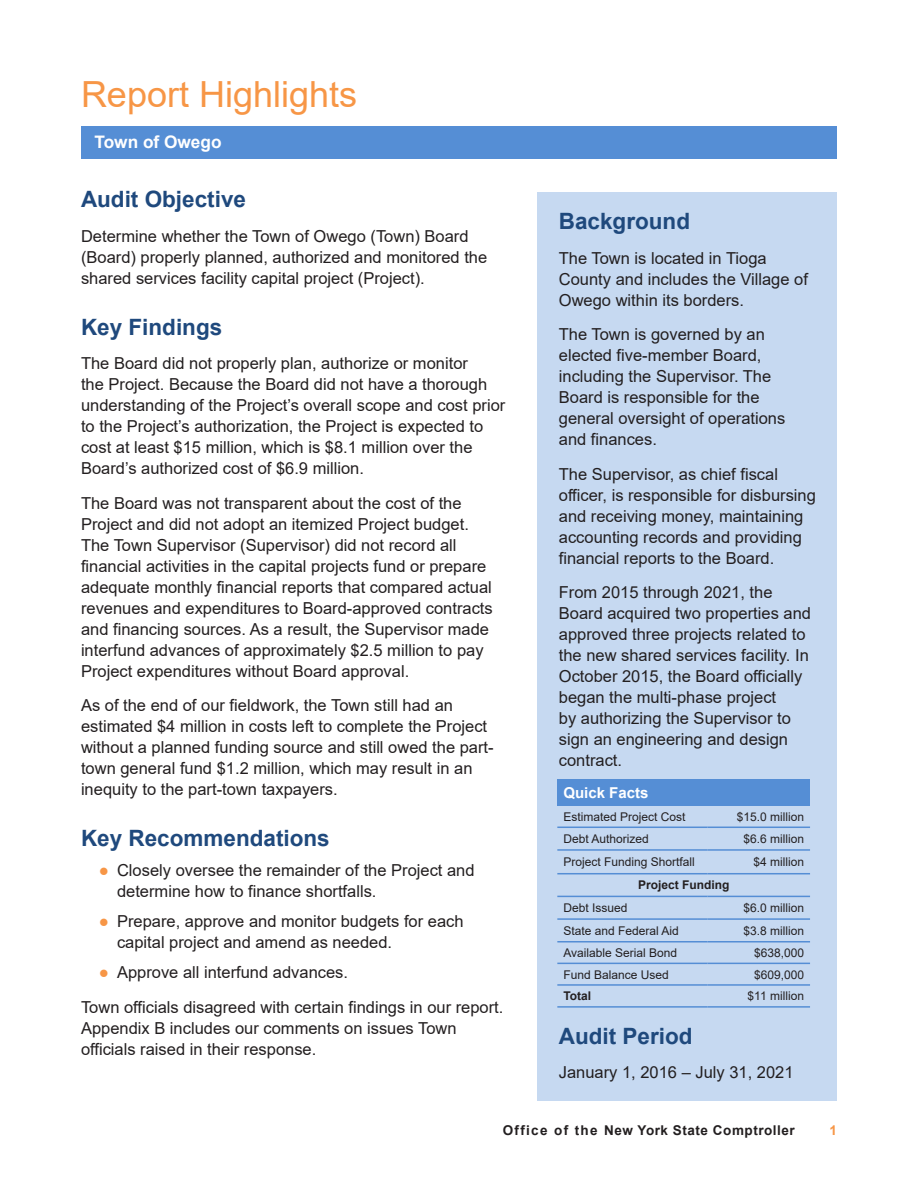
<style>
.page{position:relative;width:918px;height:1188px;background:#fff}
.page>*{position:absolute;margin:0;border:0;box-sizing:border-box;transform-origin:0 0}
.Section_Heads{font:36px "Arial";color:#f79646}
._2_Subheads{font:700 22.5px "Arial";color:#1f497d}
.Body_Text{font:700 22.5px "Arial";color:#1f497d}
.t1{font:700 17.25px "Arial";color:#fff}
.Body_Text-2{font:16.5px/21px "Arial";color:#231f20}
.Footnotes{font:700 15px "Arial";color:#fff}
.t2{font:700 13.5px "Arial";letter-spacing:.04em;color:#231f20}
.t3{font:700 13.5px "Arial";color:#f79646}
.Footnotes-2{font:12px "Arial";color:#231f20}
.Footnotes-3{font:700 12px "Arial";color:#231f20}
.s1{color:#f79646}
</style>
<div class="page">
<hr style="left:81px;top:126px;width:756px;height:3px;background:#558ed5">
<div style="left:538px;top:192px;width:299px;height:909px;background:#c6d9f1"></div>
<div style="left:81px;top:128px;width:756px;height:31px;background:#558ed5"></div>
<div style="left:557px;top:779px;width:253px;height:27px;background:#558ed5"></div>
<hr style="left:557px;top:827px;width:151px;height:1px;background:#558ed5">
<hr style="left:708px;top:827px;width:102px;height:1px;background:#558ed5">
<hr style="left:557px;top:849px;width:151px;height:2px;background:#558ed5">
<hr style="left:708px;top:849px;width:102px;height:2px;background:#558ed5">
<hr style="left:557px;top:873px;width:151px;height:1px;background:#558ed5">
<hr style="left:708px;top:873px;width:102px;height:1px;background:#558ed5">
<hr style="left:557px;top:896px;width:151px;height:1px;background:#558ed5">
<hr style="left:708px;top:896px;width:102px;height:1px;background:#558ed5">
<hr style="left:557px;top:918px;width:151px;height:2px;background:#558ed5">
<hr style="left:708px;top:918px;width:102px;height:2px;background:#558ed5">
<hr style="left:557px;top:941px;width:151px;height:2px;background:#558ed5">
<hr style="left:708px;top:941px;width:102px;height:2px;background:#558ed5">
<hr style="left:557px;top:963px;width:151px;height:1px;background:#558ed5">
<hr style="left:708px;top:963px;width:102px;height:1px;background:#558ed5">
<hr style="left:557px;top:984px;width:151px;height:2px;background:#558ed5">
<hr style="left:708px;top:984px;width:102px;height:2px;background:#558ed5">
<hr style="left:557px;top:1006px;width:151px;height:2px;background:#558ed5">
<hr style="left:708px;top:1006px;width:102px;height:2px;background:#558ed5">
<p class="Section_Heads" style="left:81px;top:70px;width:278px">Report Highlights</p>
<p class="t1" style="left:94px;top:129px;width:129px">Town of Owego</p>
<p class="_2_Subheads" style="left:81px;top:184px;width:167px">Audit Objective</p>
<p class="Body_Text-2" style="left:81px;top:226px;width:408px">Determine whether the Town of Owego (Town) Board (Board) properly planned, authorized and monitored the shared services facility capital project (Project).</p>
<p class="_2_Subheads" style="left:81px;top:311px;width:143px">Key Findings</p>
<p class="Body_Text-2" style="left:81px;top:353px;width:426px">The Board did not properly plan, authorize or monitor<br>the Project. Because the Board did not have a thorough understanding of the Project’s overall scope and cost prior to the Project’s authorization, the Project is expected to cost at least $15 million, which is $8. 1 million over the Board’s authorized cost of $6. 9 million.</p>
<p class="Body_Text-2" style="left:81px;top:493px;width:413px">The Board was not transparent about the cost of the Project and did not adopt an itemized Project budget.<br>The Town Supervisor (Supervisor) did not record all financial activities in the capital projects fund or prepare adequate monthly financial reports that compared actual revenues and expenditures to Board-approved contracts and financing sources. As a result, the Supervisor made interfund advances of approximately $2. 5 million to pay Project expenditures without Board approval.</p>
<p class="Body_Text-2" style="left:81px;top:695px;width:414px">As of the end of our fieldwork, the Town still had an estimated $4 million in costs left to complete the Project without a planned funding source and still owed the part&shy;town general fund $1.2 million, which may result in an inequity to the part-town taxpayers.</p>
<p class="_2_Subheads" style="left:81px;top:823px;width:250px">Key Recommendations</p>
<p class="Body_Text-2" style="left:117px;top:860px;width:359px;text-indent:-18px"><span class="s1">●</span> Closely oversee the remainder of the Project and determine how to finance shortfalls.</p>
<p class="Body_Text-2" style="left:117px;top:911px;width:348px;text-indent:-18px"><span class="s1">●</span> Prepare, approve and monitor budgets for each capital project and amend as needed.</p>
<p class="Body_Text-2" style="left:99px;top:962px;width:248px"><span class="s1">●</span> Approve all interfund advances.</p>
<p class="Body_Text-2" style="left:81px;top:997px;width:421px">Town officials disagreed with certain findings in our report.<br>Appendix B includes our comments on issues Town officials raised in their response.</p>
<p class="_2_Subheads" style="left:559px;top:206px;width:133px">Background</p>
<p class="Body_Text-2" style="left:559px;top:247px;width:251px">The Town is located in Tioga<br>County and includes the Village of<br>Owego within its borders.</p>
<p class="Body_Text-2" style="left:559px;top:324px;width:228px">The Town is governed by an elected five-member Board, including the Supervisor. The<br>Board is responsible for the general oversight of operations and finances.</p>
<p class="Body_Text-2" style="left:559px;top:463px;width:259px">The Supervisor, as chief fiscal officer, is responsible for disbursing and receiving money, maintaining accounting records and providing financial reports to the Board.</p>
<p class="Body_Text-2" style="left:559px;top:582px;width:254px">From 2015 through 2021, the<br>Board acquired two properties and approved three projects related to the new shared services facility. In<br>October 2015, the Board officially began the multi-phase project<br>by authorizing the Supervisor to sign an engineering and design contract.</p>
<p class="Footnotes" style="left:563px;top:782px;width:87px">Quick Facts</p>
<p class="Footnotes-2" style="left:563px;top:808px;width:124px">Estimated Project Cost</p>
<p class="Footnotes-2" style="left:737px;top:808px;width:69px">$15.0 million</p>
<p class="Footnotes-2" style="left:563px;top:831px;width:87px">Debt Authorized</p>
<p class="Footnotes-2" style="left:743px;top:831px;width:62px">$6.6 million</p>
<p class="Footnotes-2" style="left:563px;top:854px;width:133px">Project Funding Shortfall</p>
<p class="Footnotes-2" style="left:753px;top:854px;width:52px">$4 million</p>
<p class="Footnotes-3" style="left:638px;top:877px;width:93px">Project Funding</p>
<p class="Footnotes-2" style="left:563px;top:900px;width:66px">Debt Issued</p>
<p class="Footnotes-2" style="left:743px;top:900px;width:62px">$6.0 million</p>
<p class="Footnotes-2" style="left:563px;top:922px;width:117px">State and Federal Aid</p>
<p class="Footnotes-2" style="left:743px;top:922px;width:62px">$3.8 million</p>
<p class="Footnotes-2" style="left:563px;top:944px;width:115px">Available Serial Bond</p>
<p class="Footnotes-2" style="left:754px;top:944px;width:52px">$638,000</p>
<p class="Footnotes-2" style="left:563px;top:966px;width:107px">Fund Balance Used</p>
<p class="Footnotes-2" style="left:754px;top:966px;width:52px">$609,000</p>
<p class="Footnotes-3" style="left:563px;top:988px;width:29px">Total</p>
<p class="Footnotes-2" style="left:748px;top:988px;width:58px">$11 million</p>
<p class="Body_Text" style="left:559px;top:1020px;width:135px">Audit Period</p>
<p class="Body_Text-2" style="left:559px;top:1062px;width:236px">January 1, 2016 – July 31, 2021</p>
<p class="t2" style="left:503px;top:1121px;width:294px">Office of the New York State Comptroller</p>
<p class="t3" style="left:829px;top:1121px;width:9px">1</p>
</div>
